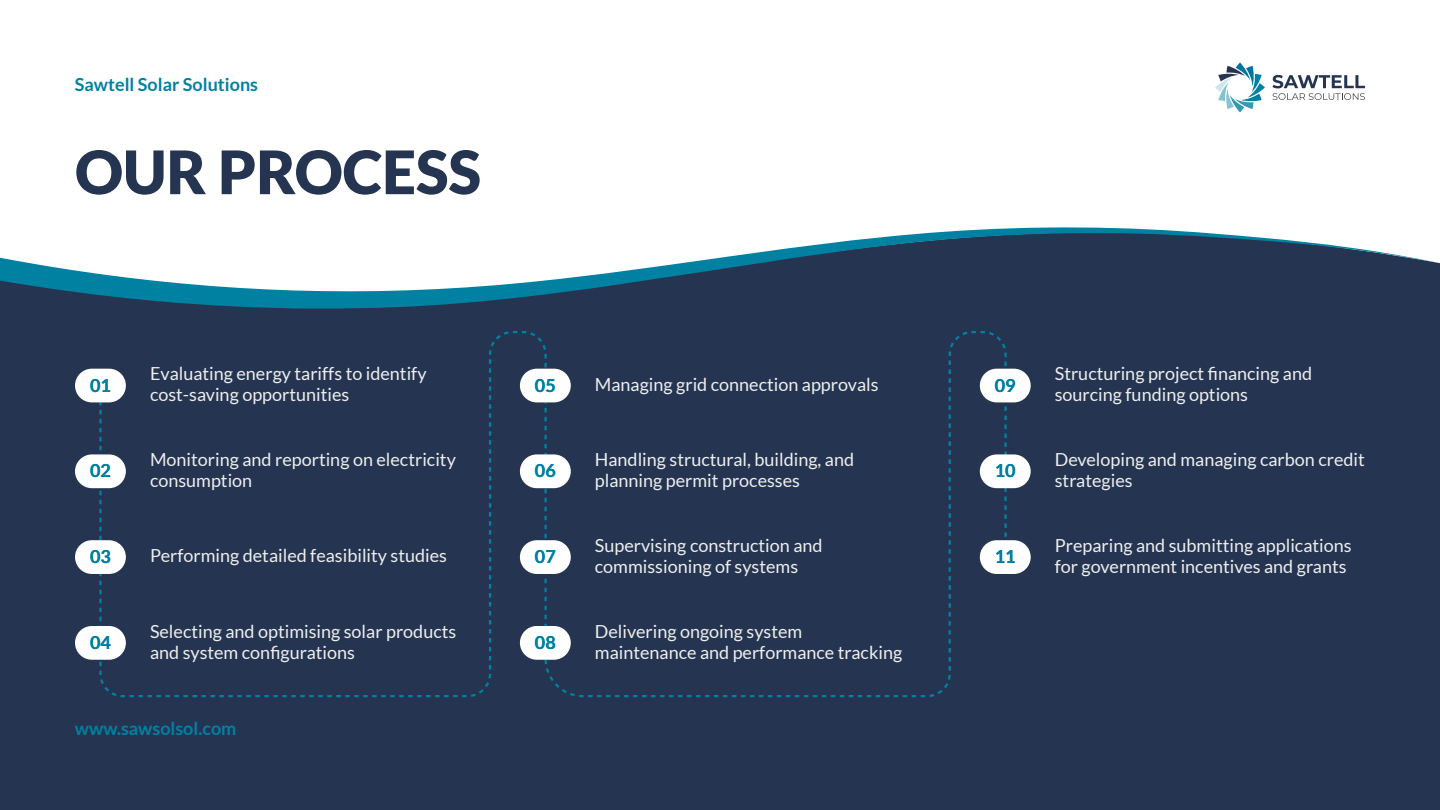
<style>
.page{position:relative;width:1440px;height:810px;background:#253551}
.page>*{position:absolute;margin:0;border:0;box-sizing:border-box;transform-origin:0 0}
.t1{font:900 60px "Lato";color:#253551}
.t2{font:18px/21px "Lato";color:#eee}
.t3{font:700 18px "Lato";color:#0081a2}
</style>
<div class="page">
<svg style="left:98px;top:331px;width:910px;height:367px"></svg>
<div style="left:0;top:0;width:1440px;height:225px;background:#fff"></div>
<svg style="left:1272px;top:75px;width:93px;height:25px"></svg>
<svg style="left:1215px;top:62px;width:50px;height:50px;background:#bdd8e2"></svg>
<svg style="left:0;top:225px;width:1440px;height:84px"></svg>
<svg style="left:75px;top:369px;width:51px;height:33px;background:#e1e3e7"></svg>
<svg style="left:75px;top:454px;width:51px;height:34px;background:#dddfe4"></svg>
<svg style="left:75px;top:540px;width:51px;height:34px;background:#dde0e4"></svg>
<svg style="left:75px;top:626px;width:51px;height:34px;background:#dde0e4"></svg>
<svg style="left:520px;top:369px;width:51px;height:33px;background:#e1e3e7"></svg>
<svg style="left:520px;top:454px;width:51px;height:34px;background:#dddfe4"></svg>
<svg style="left:520px;top:540px;width:51px;height:34px;background:#dde0e4"></svg>
<svg style="left:520px;top:626px;width:51px;height:34px;background:#dde0e4"></svg>
<svg style="left:980px;top:369px;width:51px;height:33px;background:#e1e3e7"></svg>
<svg style="left:980px;top:454px;width:51px;height:34px;background:#dddfe4"></svg>
<svg style="left:980px;top:540px;width:51px;height:34px;background:#dde0e4"></svg>
<p class="t3" style="left:75px;top:74px;width:185px">Sawtell Solar Solutions</p>
<h1 class="t1" style="left:75px;top:137px;width:408px">OUR PROCESS</h1>
<p class="t3" style="left:90px;top:375px;width:22px">01</p>
<p class="t2" style="left:150px;top:363px;width:278px">Evaluating energy tariffs to identify cost-saving opportunities</p>
<p class="t3" style="left:90px;top:461px;width:22px">02</p>
<p class="t2" style="left:150px;top:449px;width:307px">Monitoring and reporting on electricity consumption</p>
<p class="t3" style="left:90px;top:546px;width:22px">03</p>
<p class="t2" style="left:150px;top:545px;width:299px">Performing detailed feasibility studies</p>
<p class="t3" style="left:90px;top:632px;width:22px">04</p>
<p class="t2" style="left:150px;top:621px;width:308px">Selecting and optimising solar products and system configurations</p>
<p class="t3" style="left:75px;top:718px;width:163px">www.sawsolsol.com</p>
<p class="t3" style="left:535px;top:375px;width:22px">05</p>
<p class="t2" style="left:595px;top:373px;width:285px">Managing grid connection approvals</p>
<p class="t3" style="left:535px;top:461px;width:22px">06</p>
<p class="t2" style="left:595px;top:449px;width:261px">Handling structural, building, and planning permit processes</p>
<p class="t3" style="left:535px;top:546px;width:22px">07</p>
<p class="t2" style="left:595px;top:535px;width:229px">Supervising construction and commissioning of systems</p>
<p class="t3" style="left:535px;top:632px;width:22px">08</p>
<p class="t2" style="left:595px;top:621px;width:309px">Delivering ongoing system maintenance and performance tracking</p>
<p class="t3" style="left:995px;top:375px;width:22px">09</p>
<p class="t2" style="left:1055px;top:363px;width:259px">Structuring project financing and sourcing funding options</p>
<p class="t3" style="left:995px;top:461px;width:22px">10</p>
<p class="t2" style="left:1055px;top:449px;width:312px">Developing and managing carbon credit strategies</p>
<p class="t3" style="left:995px;top:546px;width:22px">11</p>
<p class="t2" style="left:1055px;top:535px;width:298px">Preparing and submitting applications for government incentives and grants</p>
</div>
